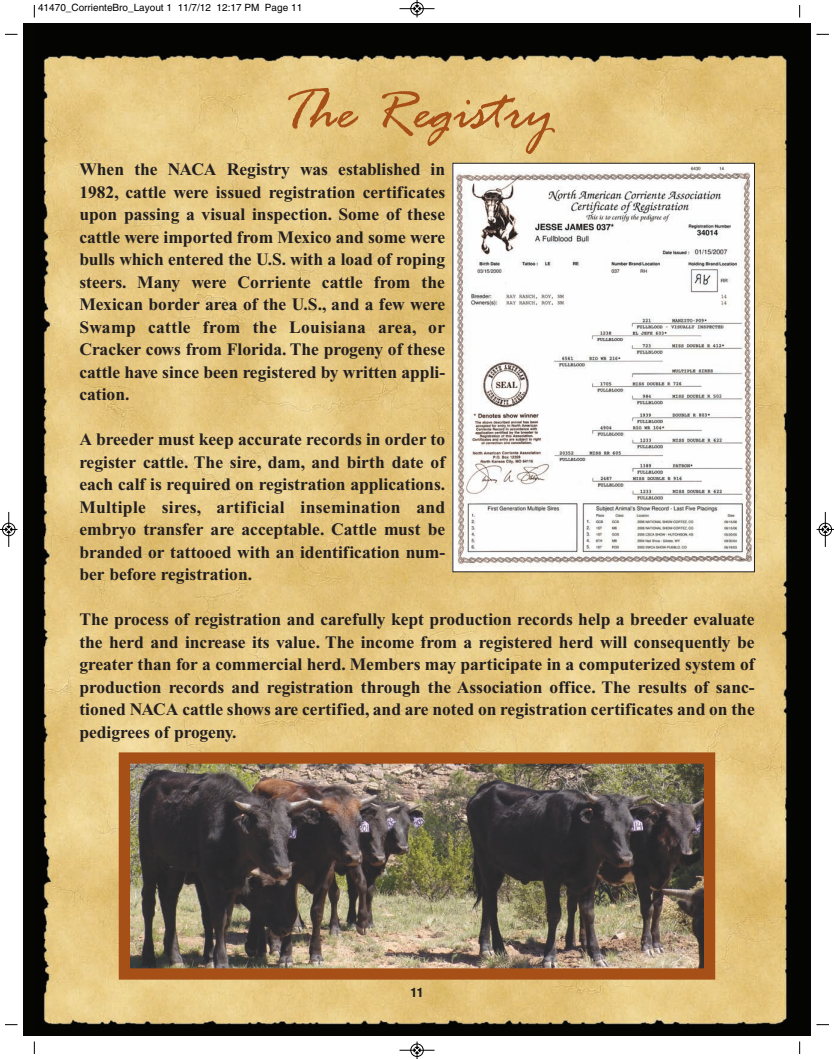
<style>
.page{position:relative;width:834px;height:1059px;background:#fff}
.page>*{position:absolute;margin:0;border:0;box-sizing:border-box;transform-origin:0 0}
.t1{font:italic 60px "Rage";color:#a64f17}
.t2{font:700 17.5px/22.5px "Times New Roman";color:#231f20;text-align:justify}
.t3{font:900 condensed 12.5px "Helvetica";color:#231f20}
.t4{font:10px "Helvetica";color:#000}
</style>
<div class="page">
<img style="left:34px;top:23px;width:777px;height:1013px">
<div style="left:23px;top:23px;width:11px;height:1013px;background:#050504"></div>
<img style="left:131px;top:764px;width:572px;height:203px">
<div style="left:119px;top:752px;width:596px;height:227px;border:11px solid #a64f17"></div>
<img style="left:455px;top:165px;width:297px;height:405px">
<svg style="left:34px;top:5px;width:1px;height:13px"></svg>
<svg style="left:5px;top:34px;width:13px;height:1px"></svg>
<svg style="left:799px;top:5px;width:1px;height:13px"></svg>
<svg style="left:816px;top:34px;width:13px;height:1px"></svg>
<svg style="left:34px;top:1041px;width:1px;height:13px"></svg>
<svg style="left:5px;top:1024px;width:13px;height:1px"></svg>
<svg style="left:799px;top:1041px;width:1px;height:13px"></svg>
<svg style="left:816px;top:1024px;width:13px;height:1px"></svg>
<div style="left:410px;top:2px;width:14px;height:13px;border:1px solid #fff;border-radius:50%"></div>
<hr style="left:399px;top:8px;width:35px;height:1px;background:#000">
<div style="left:410px;top:2px;width:13px;height:13px;border:1px solid #000;border-radius:50%"></div>
<svg style="left:414px;top:0;width:6px;height:17px"></svg>
<div style="left:410px;top:1043px;width:14px;height:14px;border:1px solid #fff;border-radius:50%"></div>
<hr style="left:399px;top:1050px;width:35px;height:1px;background:#000">
<div style="left:410px;top:1044px;width:13px;height:12px;border:1px solid #000;border-radius:50%"></div>
<svg style="left:414px;top:1041px;width:6px;height:18px"></svg>
<hr style="left:9px;top:512px;width:1px;height:35px;background:#000">
<div style="left:2px;top:523px;width:13px;height:13px;border:1px solid #000;border-radius:50%"></div>
<svg style="left:0;top:526px;width:18px;height:6px"></svg>
<div style="left:818px;top:523px;width:14px;height:13px;border:1px solid #fff;border-radius:50%"></div>
<hr style="left:825px;top:512px;width:1px;height:35px;background:#000">
<div style="left:819px;top:523px;width:12px;height:13px;border:1px solid #000;border-radius:50%"></div>
<svg style="left:816px;top:526px;width:18px;height:6px"></svg>
<p class="t4" style="left:38px;top:4px;width:266px">41470_CorrienteBro_Layout 1 11/7/12 12:17 PM Page 11</p>
<h1 class="t1" style="left:280px;top:90px;width:275px">The Registry</h1>
<p class="t2" style="left:79px;top:160px;width:367px">When the NACA Registry was established in 1982, cattle were issued registration certificates upon passing a visual inspection. Some of these cattle were imported from Mexico and some were bulls which entered the U.S. with a load of roping steers. Many were Corriente cattle from the Mexican border area of the U.S., and a few were Swamp cattle from the Louisiana area, or Cracker cows from Florida. The progeny of these cattle have since been registered by written appli&shy;cation.</p>
<p class="t2" style="left:79px;top:430px;width:367px">A breeder must keep accurate records in order to register cattle. The sire, dam, and birth date of each calf is required on registration applications.<br>Multiple sires, artificial insemination and embryo transfer are acceptable. Cattle must be branded or tattooed with an identification num&shy;ber before registration.</p>
<p class="t2" style="left:79px;top:610px;width:677px">The process of registration and carefully kept production records help a breeder evaluate the herd and increase its value. The income from a registered herd will consequently be greater than for a commercial herd. Members may participate in a computerized system of production records and registration through the Association office. The results of sanc&shy;tioned NACA cattle shows are certified, and are noted on registration certificates and on the pedigrees of progeny.</p>
<p class="t3" style="left:411px;top:985px;width:14px">11</p>
</div>
